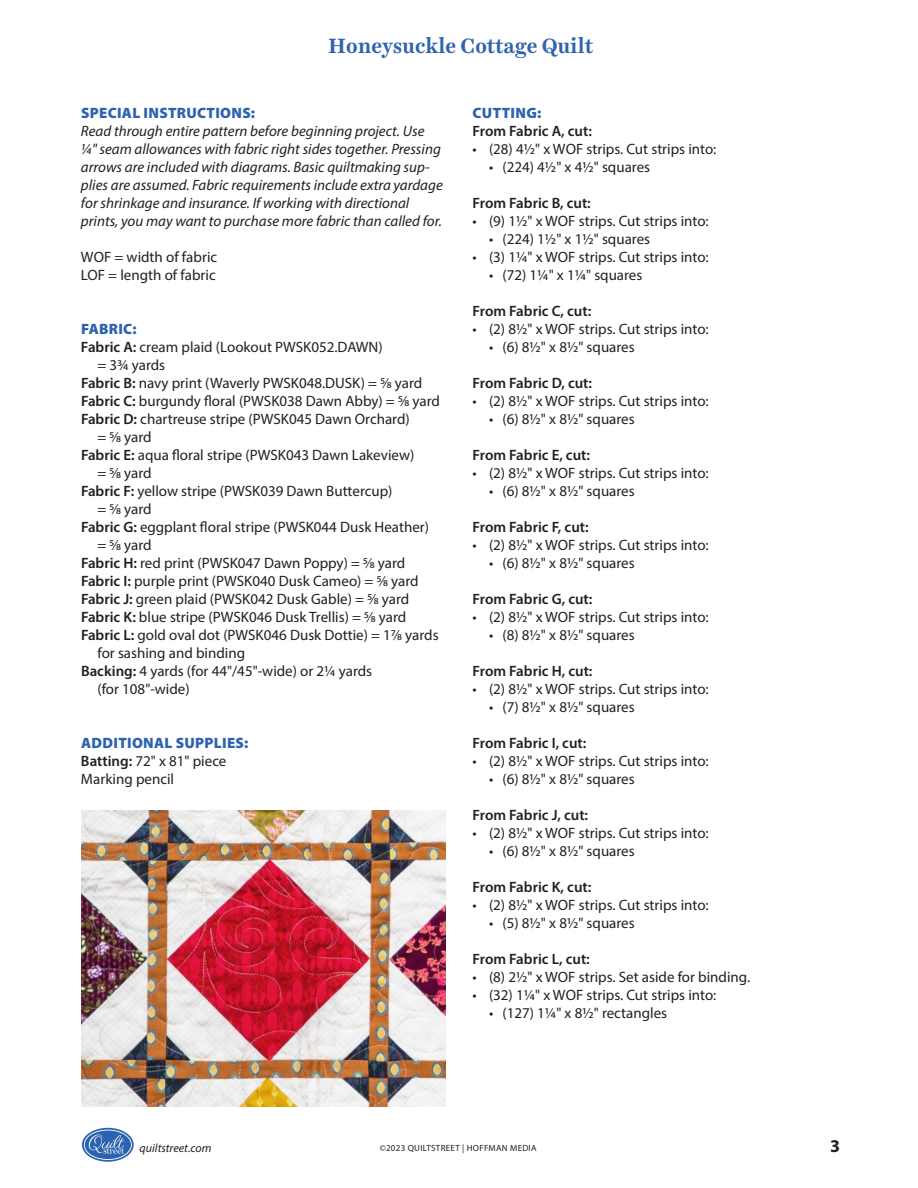
<style>
.page{position:relative;width:918px;height:1188px;background:#fff}
.page>*{position:absolute;margin:0;border:0;box-sizing:border-box;transform-origin:0 0}
.t1{font:700 21px "Harriet Text";color:#2d63af}
.t2{font:700 18px "Myriad Pro";color:#231f20}
.text-bullet_text{font:15px/18px "Myriad Pro";color:#231f20}
.text-bullet_text-2{font:italic 15px/18px "Myriad Pro";color:#231f20}
.text-bullet_text-3{font:600 15px "Myriad Pro";color:#231f20}
.text-header{font:900 15px "Myriad Pro";letter-spacing:.02em;color:#2d63af}
.t3{font:italic 12px "Myriad Pro";color:#231f20}
.t4{font:9px "Myriad Pro";letter-spacing:.03em;color:#231f20}
.s1{font-weight:600}
</style>
<div class="page">
<svg style="left:82px;top:1128px;width:52px;height:34px"></svg>
<svg style="left:81px;top:1130px;width:51px;height:30px"></svg>
<img style="left:81px;top:810px;width:365px;height:297px">
<h1 class="t1" style="left:328px;top:31px;width:267px">Honeysuckle Cottage Quilt</h1>
<p class="text-header" style="left:81px;top:103px;width:176px">SPECIAL INSTRUCTIONS:</p>
<p class="text-bullet_text-2" style="left:81px;top:122px;width:363px">Read through entire pattern before beginning project. Use ¼" seam allowances with fabric right sides together. Pressing arrows are included with diagrams. Basic quiltmaking sup&shy;plies are assumed. Fabric requirements include extra yardage for shrinkage and insurance. If working with directional prints, you may want to purchase more fabric than called for.</p>
<p class="text-bullet_text" style="left:81px;top:248px;width:138px">WOF = width of fabric</p>
<p class="text-bullet_text" style="left:81px;top:266px;width:136px">LOF = length of fabric</p>
<p class="text-header" style="left:81px;top:319px;width:57px">FABRIC:</p>
<p class="text-bullet_text" style="left:98px;top:338px;width:287px;text-indent:-17px"><span class="s1">Fabric A:</span> cream plaid (Lookout PWSK052.DAWN) = 3¾ yards</p>
<p class="text-bullet_text" style="left:81px;top:374px;width:343px"><span class="s1">Fabric B:</span> navy print (Waverly PWSK048.DUSK) = 5/8 yard</p>
<p class="text-bullet_text" style="left:81px;top:392px;width:361px"><span class="s1">Fabric C:</span> burgundy floral (PWSK038 Dawn Abby) = 5/8 yard</p>
<p class="text-bullet_text" style="left:98px;top:410px;width:314px;text-indent:-16px"><span class="s1">Fabric D:</span> chartreuse stripe (PWSK045 Dawn Orchard) = 5/8 yard</p>
<p class="text-bullet_text" style="left:98px;top:446px;width:318px;text-indent:-16px"><span class="s1">Fabric E:</span> aqua floral stripe (PWSK043 Dawn Lakeview) = 5/8 yard</p>
<p class="text-bullet_text" style="left:98px;top:482px;width:297px;text-indent:-16px"><span class="s1">Fabric F:</span> yellow stripe (PWSK039 Dawn Buttercup) = 5/8 yard</p>
<p class="text-bullet_text" style="left:98px;top:518px;width:333px;text-indent:-16px"><span class="s1">Fabric G:</span> eggplant floral stripe (PWSK044 Dusk Heather) = 5/8 yard</p>
<p class="text-bullet_text" style="left:81px;top:554px;width:326px"><span class="s1">Fabric H:</span> red print (PWSK047 Dawn Poppy) = 5/8 yard</p>
<p class="text-bullet_text" style="left:81px;top:572px;width:339px"><span class="s1">Fabric I:</span> purple print (PWSK040 Dusk Cameo) = 5/8 yard</p>
<p class="text-bullet_text" style="left:81px;top:590px;width:330px"><span class="s1">Fabric J:</span> green plaid (PWSK042 Dusk Gable) = 5/8 yard</p>
<p class="text-bullet_text" style="left:81px;top:608px;width:327px"><span class="s1">Fabric K:</span> blue stripe (PWSK046 Dusk Trellis) = 5/8 yard</p>
<p class="text-bullet_text" style="left:98px;top:626px;width:343px;text-indent:-16px"><span class="s1">Fabric L:</span> gold oval dot (PWSK046 Dusk Dottie) = 17/8 yards for sashing and binding</p>
<p class="text-bullet_text" style="left:98px;top:662px;width:276px;text-indent:-16px"><span class="s1">Backing:</span> 4 yards (for 44"/45"-wide) or 2¼ yards (for 108"-wide)</p>
<p class="text-header" style="left:81px;top:733px;width:169px">ADDITIONAL SUPPLIES:</p>
<p class="text-bullet_text" style="left:81px;top:752px;width:147px"><span class="s1">Batting:</span> 72" x 81" piece</p>
<p class="text-bullet_text" style="left:81px;top:770px;width:95px">Marking pencil</p>
<p class="text-header" style="left:473px;top:103px;width:70px">CUTTING:</p>
<p class="text-bullet_text-3" style="left:472px;top:122px;width:121px">From Fabric A, cut:</p>
<p class="text-bullet_text" style="left:472px;top:140px;width:245px">• (28) 4½" x WOF strips. Cut strips into:</p>
<p class="text-bullet_text" style="left:489px;top:158px;width:163px">• (224) 4½" x 4½" squares</p>
<p class="text-bullet_text-3" style="left:472px;top:194px;width:120px">From Fabric B, cut:</p>
<p class="text-bullet_text" style="left:472px;top:212px;width:238px">• (9) 1½" x WOF strips. Cut strips into:</p>
<p class="text-bullet_text" style="left:489px;top:230px;width:163px">• (224) 1½" x 1½" squares</p>
<p class="text-bullet_text" style="left:472px;top:248px;width:238px">• (3) 1¼" x WOF strips. Cut strips into:</p>
<p class="text-bullet_text" style="left:489px;top:266px;width:155px">• (72) 1¼" x 1¼" squares</p>
<p class="text-bullet_text-3" style="left:472px;top:302px;width:120px">From Fabric C, cut:</p>
<p class="text-bullet_text" style="left:472px;top:320px;width:238px">• (2) 8½" x WOF strips. Cut strips into:</p>
<p class="text-bullet_text" style="left:489px;top:338px;width:147px">• (6) 8½" x 8½" squares</p>
<p class="text-bullet_text-3" style="left:472px;top:374px;width:121px">From Fabric D, cut:</p>
<p class="text-bullet_text" style="left:472px;top:392px;width:238px">• (2) 8½" x WOF strips. Cut strips into:</p>
<p class="text-bullet_text" style="left:489px;top:410px;width:147px">• (6) 8½" x 8½" squares</p>
<p class="text-bullet_text-3" style="left:472px;top:446px;width:119px">From Fabric E, cut:</p>
<p class="text-bullet_text" style="left:472px;top:464px;width:238px">• (2) 8½" x WOF strips. Cut strips into:</p>
<p class="text-bullet_text" style="left:489px;top:482px;width:147px">• (6) 8½" x 8½" squares</p>
<p class="text-bullet_text-3" style="left:472px;top:518px;width:118px">From Fabric F, cut:</p>
<p class="text-bullet_text" style="left:472px;top:536px;width:238px">• (2) 8½" x WOF strips. Cut strips into:</p>
<p class="text-bullet_text" style="left:489px;top:554px;width:147px">• (6) 8½" x 8½" squares</p>
<p class="text-bullet_text-3" style="left:472px;top:590px;width:121px">From Fabric G, cut:</p>
<p class="text-bullet_text" style="left:472px;top:608px;width:238px">• (2) 8½" x WOF strips. Cut strips into:</p>
<p class="text-bullet_text" style="left:489px;top:626px;width:147px">• (8) 8½" x 8½" squares</p>
<p class="text-bullet_text-3" style="left:472px;top:662px;width:122px">From Fabric H, cut:</p>
<p class="text-bullet_text" style="left:472px;top:680px;width:238px">• (2) 8½" x WOF strips. Cut strips into:</p>
<p class="text-bullet_text" style="left:489px;top:698px;width:147px">• (7) 8½" x 8½" squares</p>
<p class="text-bullet_text-3" style="left:472px;top:734px;width:115px">From Fabric I, cut:</p>
<p class="text-bullet_text" style="left:472px;top:752px;width:238px">• (2) 8½" x WOF strips. Cut strips into:</p>
<p class="text-bullet_text" style="left:489px;top:770px;width:147px">• (6) 8½" x 8½" squares</p>
<p class="text-bullet_text-3" style="left:472px;top:806px;width:117px">From Fabric J, cut:</p>
<p class="text-bullet_text" style="left:472px;top:824px;width:238px">• (2) 8½" x WOF strips. Cut strips into:</p>
<p class="text-bullet_text" style="left:489px;top:842px;width:147px">• (6) 8½" x 8½" squares</p>
<p class="text-bullet_text-3" style="left:472px;top:878px;width:120px">From Fabric K, cut:</p>
<p class="text-bullet_text" style="left:472px;top:896px;width:238px">• (2) 8½" x WOF strips. Cut strips into:</p>
<p class="text-bullet_text" style="left:489px;top:914px;width:147px">• (5) 8½" x 8½" squares</p>
<p class="text-bullet_text-3" style="left:472px;top:950px;width:119px">From Fabric L, cut:</p>
<p class="text-bullet_text" style="left:472px;top:968px;width:279px">• (8) 2½" x WOF strips. Set aside for binding.</p>
<p class="text-bullet_text" style="left:472px;top:986px;width:245px">• (32) 1¼" x WOF strips. Cut strips into:</p>
<p class="text-bullet_text" style="left:489px;top:1004px;width:180px">• (127) 1¼" x 8½" rectangles</p>
<p class="t3" style="left:140px;top:1140px;width:73px">quiltstreet.com</p>
<p class="t4" style="left:380px;top:1142px;width:158px">©2023 QUILTSTREET | HOFFMAN MEDIA</p>
<p class="t2" style="left:830px;top:1134px;width:11px">3</p>
</div>
